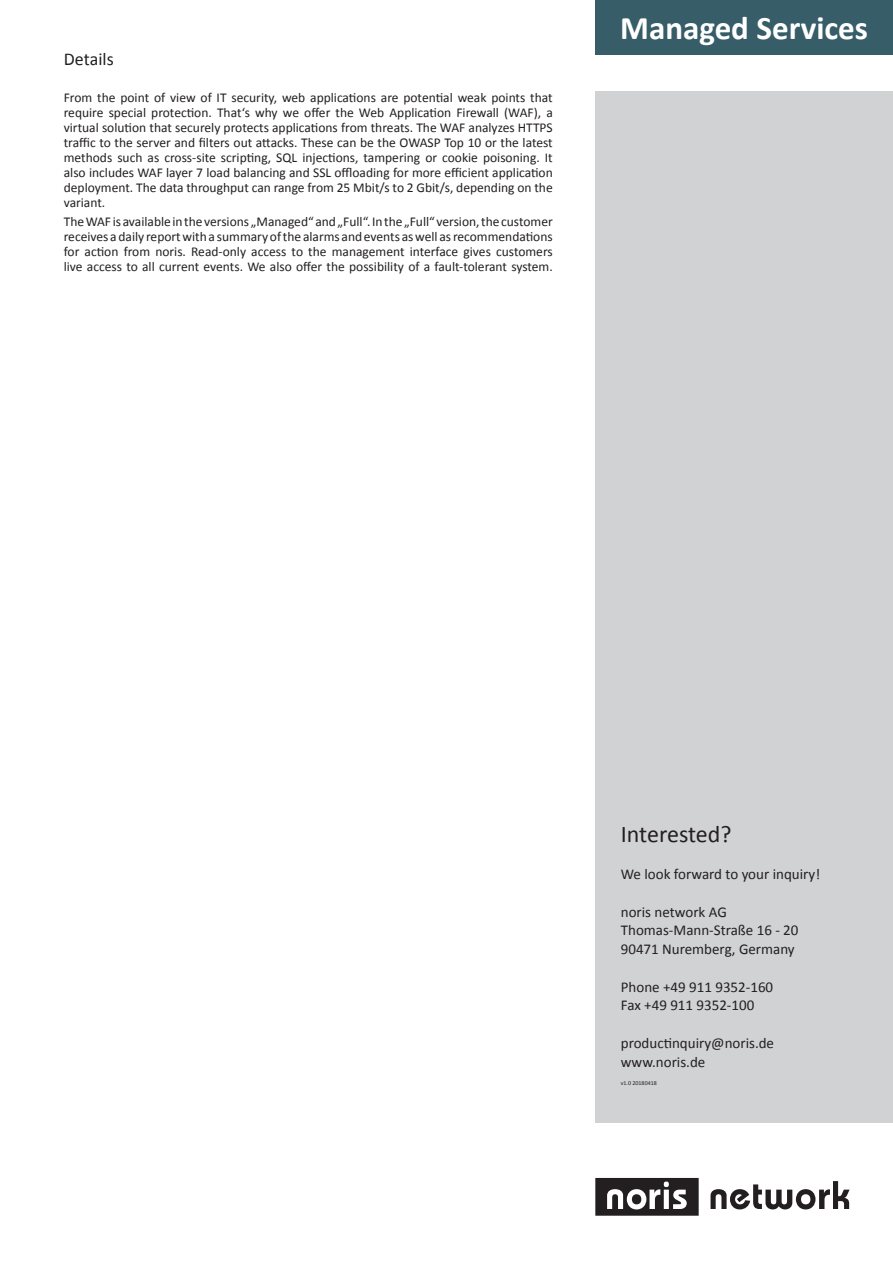
<style>
.page{position:relative;width:893px;height:1263px;background:#fff}
.page>*{position:absolute;margin:0;border:0;box-sizing:border-box;transform-origin:0 0}
.t1{font:700 33px "Calibri";color:#fff}
.t2{font:24px "Calibri";letter-spacing:-.01em;color:#231f20}
.t3{font:18px "Calibri";color:#231f20}
.t4{font:15px "Calibri";color:#231f20}
.t5{font:13.5px/15px "Calibri";color:#231f20;text-align:justify}
.t6{font:6px "Calibri";color:#231f20}
</style>
<div class="page">
<div style="left:595px;top:92px;width:298px;height:1031px;background:#d1d2d4"></div>
<div style="left:595px;top:0;width:298px;height:54px;background:#375d68"></div>
<svg style="left:710px;top:1181px;width:139px;height:28px"></svg>
<svg style="left:595px;top:1178px;width:104px;height:38px"></svg>
<p class="t3" style="left:64px;top:46px;width:51px">Details</p>
<p class="t5" style="left:64px;top:89px;width:490px">From the point of view of IT security, web applications are potential weak points that require special protection. That‘s why we offer the Web Application Firewall (WAF), a virtual solution that securely protects applications from threats. The WAF analyzes HTTPS traffic to the server and filters out attacks. These can be the OWASP Top 10 or the latest methods such as cross-site scripting, SQL injections, tampering or cookie poisoning. It also includes WAF layer 7 load balancing and SSL offloading for more efficient application deployment. The data throughput can range from 25 Mbit/s to 2 Gbit/s, depending on the variant.</p>
<p class="t5" style="left:64px;top:214px;width:490px">The WAF is available in the versions „Managed“ and „Full“. In the „Full“ version, the customer receives a daily report with a summary of the alarms and events as well as recommendations for action from noris. Read-only access to the management interface gives customers live access to all current events. We also offer the possibility of a fault-tolerant system.</p>
<p class="t1" style="left:620px;top:5px;width:249px">Managed Services</p>
<p class="t2" style="left:621px;top:817px;width:112px">Interested?</p>
<p class="t4" style="left:621px;top:864px;width:201px">We look forward to your inquiry!</p>
<p class="t4" style="left:621px;top:901px;width:107px">noris network AG</p>
<p class="t4" style="left:621px;top:920px;width:179px">Thomas-Mann-Straße 16 - 20</p>
<p class="t4" style="left:621px;top:939px;width:175px">90471 Nuremberg, Germany</p>
<p class="t4" style="left:621px;top:976px;width:154px">Phone +49 911 9352-160</p>
<p class="t4" style="left:621px;top:995px;width:135px">Fax +49 911 9352-100</p>
<p class="t4" style="left:621px;top:1032px;width:155px">productinquiry@noris.de</p>
<p class="t4" style="left:621px;top:1051px;width:86px">www.noris.de</p>
<p class="t6" style="left:621px;top:1079px;width:38px">v1.0 20180418</p>
</div>
